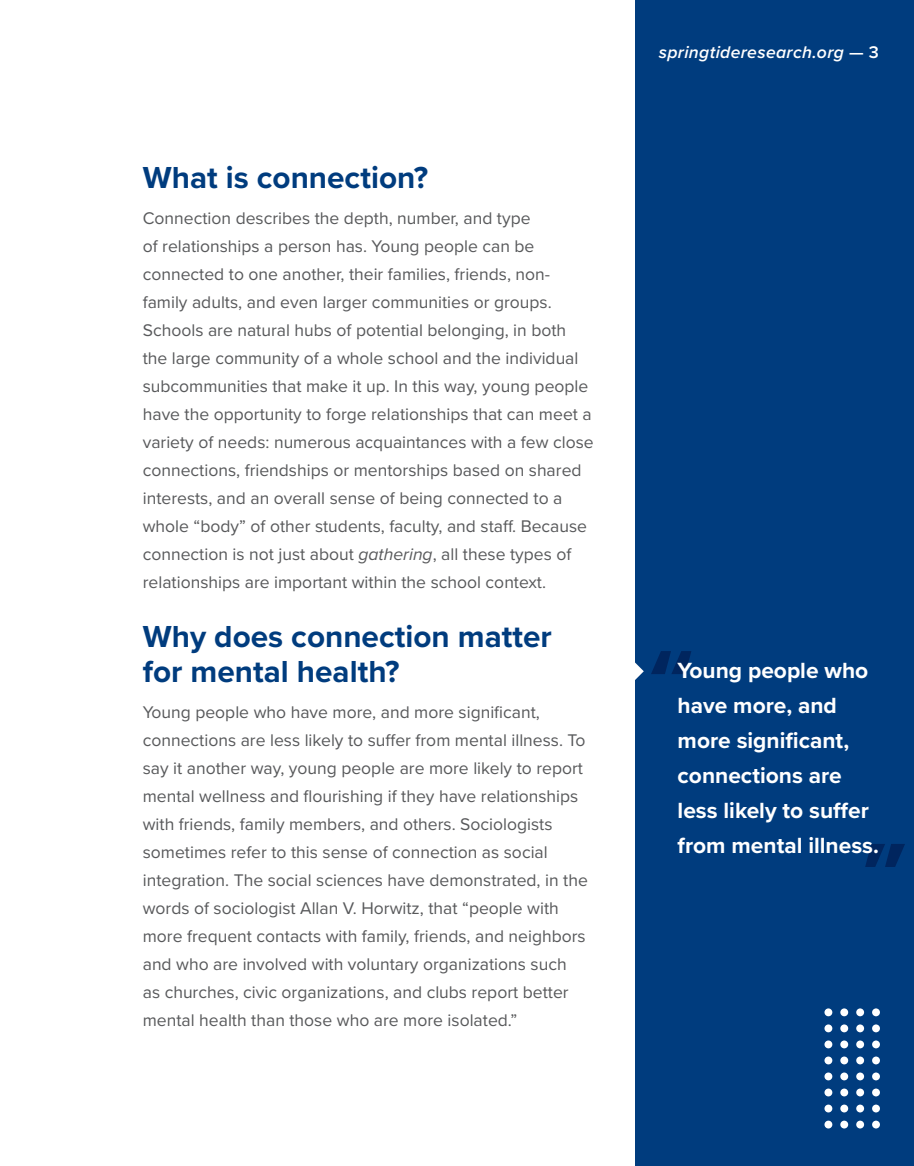
<style>
.page{position:relative;width:914px;height:1166px;background:#fff}
.page>*{position:absolute;margin:0;border:0;box-sizing:border-box;transform-origin:0 0}
.t1{font:700 31.5px/35px "Proxima Nova";color:#003c7e}
.t2{font:700 22.75px/35px "Proxima Nova";color:#fff}
.t3{font:17.5px/28px "Proxima Nova";color:#58595b}
.t4{font:italic 600 17.5px "Proxima Nova";letter-spacing:.02em;color:#fff}
.s1{font-style:italic}
.s2{font-style:normal}
</style>
<div class="page">
<hr style="left:0;top:0;width:1px;height:391px;background:#e0a5ad">
<div style="left:635px;top:0;width:279px;height:1166px;background:#003c7e"></div>
<svg style="left:635px;top:662px;width:8px;height:18px"></svg>
<div style="left:824px;top:1008px;width:8px;height:8px;background:#fff;border-radius:50%"></div>
<div style="left:840px;top:1008px;width:8px;height:8px;background:#fff;border-radius:50%"></div>
<div style="left:856px;top:1008px;width:8px;height:8px;background:#fff;border-radius:50%"></div>
<div style="left:872px;top:1008px;width:7px;height:8px;background:#fff;border-radius:50%"></div>
<div style="left:824px;top:1024px;width:8px;height:8px;background:#fff;border-radius:50%"></div>
<div style="left:840px;top:1024px;width:8px;height:8px;background:#fff;border-radius:50%"></div>
<div style="left:856px;top:1024px;width:8px;height:8px;background:#fff;border-radius:50%"></div>
<div style="left:872px;top:1024px;width:7px;height:8px;background:#fff;border-radius:50%"></div>
<div style="left:824px;top:1040px;width:8px;height:8px;background:#fff;border-radius:50%"></div>
<div style="left:840px;top:1040px;width:8px;height:8px;background:#fff;border-radius:50%"></div>
<div style="left:856px;top:1040px;width:8px;height:8px;background:#fff;border-radius:50%"></div>
<div style="left:872px;top:1040px;width:7px;height:8px;background:#fff;border-radius:50%"></div>
<div style="left:824px;top:1056px;width:8px;height:8px;background:#fff;border-radius:50%"></div>
<div style="left:840px;top:1056px;width:8px;height:8px;background:#fff;border-radius:50%"></div>
<div style="left:856px;top:1056px;width:8px;height:8px;background:#fff;border-radius:50%"></div>
<div style="left:872px;top:1056px;width:7px;height:8px;background:#fff;border-radius:50%"></div>
<div style="left:824px;top:1072px;width:8px;height:8px;background:#fff;border-radius:50%"></div>
<div style="left:840px;top:1072px;width:8px;height:8px;background:#fff;border-radius:50%"></div>
<div style="left:856px;top:1072px;width:8px;height:8px;background:#fff;border-radius:50%"></div>
<div style="left:872px;top:1072px;width:7px;height:8px;background:#fff;border-radius:50%"></div>
<div style="left:824px;top:1088px;width:8px;height:8px;background:#fff;border-radius:50%"></div>
<div style="left:840px;top:1088px;width:8px;height:8px;background:#fff;border-radius:50%"></div>
<div style="left:856px;top:1088px;width:8px;height:8px;background:#fff;border-radius:50%"></div>
<div style="left:872px;top:1088px;width:7px;height:8px;background:#fff;border-radius:50%"></div>
<div style="left:824px;top:1104px;width:8px;height:8px;background:#fff;border-radius:50%"></div>
<div style="left:840px;top:1104px;width:8px;height:8px;background:#fff;border-radius:50%"></div>
<div style="left:856px;top:1104px;width:8px;height:8px;background:#fff;border-radius:50%"></div>
<div style="left:872px;top:1104px;width:7px;height:8px;background:#fff;border-radius:50%"></div>
<div style="left:824px;top:1120px;width:8px;height:8px;background:#fff;border-radius:50%"></div>
<div style="left:840px;top:1120px;width:8px;height:8px;background:#fff;border-radius:50%"></div>
<div style="left:856px;top:1120px;width:8px;height:8px;background:#fff;border-radius:50%"></div>
<div style="left:872px;top:1120px;width:7px;height:8px;background:#fff;border-radius:50%"></div>
<svg style="left:651px;top:651px;width:40px;height:23px"></svg>
<svg style="left:865px;top:844px;width:40px;height:23px"></svg>
<h1 class="t1" style="left:143px;top:159px;width:287px">What is connection?</h1>
<p class="t3" style="left:143px;top:203px;width:452px">Connection describes the depth, number, and type<br>of relationships a person has. Young people can be connected to one another, their families, friends, non&shy;family adults, and even larger communities or groups.<br>Schools are natural hubs of potential belonging, in both the large community of a whole school and the individual subcommunities that make it up. In this way, young people have the opportunity to forge relationships that can meet a variety of needs: numerous acquaintances with a few close connections, friendships or mentorships based on shared interests, and an overall sense of being connected to a whole “body” of other students, faculty, and staff. Because connection is not just about <span class="s1">gathering</span>, all these types of relationships are important within the school context.</p>
<h1 class="t1" style="left:143px;top:618px;width:410px">Why does connection matter for mental health?</h1>
<p class="t3" style="left:143px;top:697px;width:446px">Young people who have more, and more significant, connections are less likely to suffer from mental illness. To say it another way, young people are more likely to report mental wellness and flourishing if they have relationships with friends, family members, and others. Sociologists sometimes refer to this sense of connection as social integration. The social sciences have demonstrated, in the words of sociologist Allan V. Horwitz, that “people with more frequent contacts with family, friends, and neighbors and who are involved with voluntary organizations such as churches, civic organizations, and clubs report better mental health than those who are more isolated.”</p>
<p class="t4" style="left:659px;top:39px;width:221px">springtideresearch.org <span class="s2">— 3</span></p>
<h2 class="t2" style="left:677px;top:652px;width:203px">Young people who have more, and more significant, connections are less likely to suffer from mental illness.</h2>
</div>
